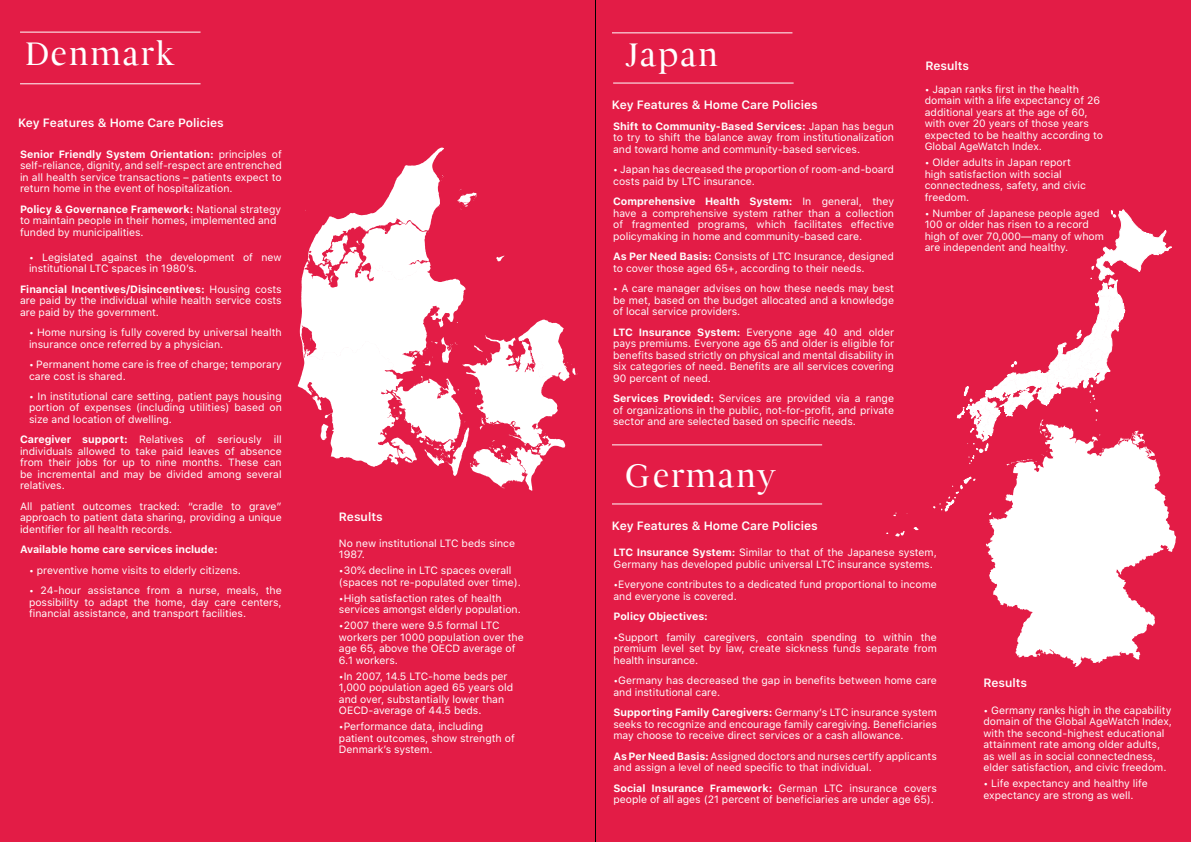
<style>
.page{position:relative;width:1191px;height:842px;background:#e31c46}
.page>*{position:absolute;margin:0;border:0;box-sizing:border-box;transform-origin:0 0}
.t1{font:36px "Novar";color:#fff}
.t2{font:600 12px "SF Pro Text";color:#fff}
.t3{font:10.5px/11.5px "SF Pro Text";color:#fff}
.t4{font:700 10.5px "SF Pro Text";color:#fff}
.s1{font-weight:700}
</style>
<div class="page">
<svg style="left:298px;top:148px;width:280px;height:343px"></svg>
<svg style="left:1018px;top:657px;width:122px;height:10px"></svg>
<svg style="left:886px;top:209px;width:291px;height:448px"></svg>
<hr style="left:20px;top:83px;width:180px;height:1px;background:#fff">
<hr style="left:20px;top:32px;width:180px;height:1px;background:#fff">
<hr style="left:613px;top:83px;width:180px;height:1px;background:#fff">
<hr style="left:612px;top:504px;width:210px;height:1px;background:#fff">
<hr style="left:612px;top:32px;width:180px;height:1px;background:#fff">
<hr style="left:612px;top:444px;width:210px;height:1px;background:#fff">
<hr style="left:595px;top:0;width:1px;height:842px;background:#000">
<h1 class="t1" style="left:25px;top:33px;width:150px">Denmark</h1>
<p class="t2" style="left:18px;top:116px;width:207px">Key Features &amp; Home Care Policies</p>
<p class="t3" style="left:20px;top:148px;width:263px;text-align:justify"><span class="s1">Senior Friendly System Orientation:</span> principles of self-reliance, dignity, and self-respect are entrenched in all health service transactions – patients expect to return home in the event of hospitalization.</p>
<p class="t3" style="left:20px;top:203px;width:262px"><span class="s1">Policy &amp; Governance Framework:</span> National strategy to maintain people in their homes, implemented and funded by municipalities.</p>
<p class="t3" style="left:29px;top:251px;width:254px">• Legislated against the development of new institutional LTC spaces in 1980’s.</p>
<p class="t3" style="left:20px;top:283px;width:263px;text-align:justify"><span class="s1">Financial Incentives/Disincentives:</span> Housing costs are paid by the individual while health service costs are paid by the government.</p>
<p class="t3" style="left:29px;top:327px;width:254px">• Home nursing is fully covered by universal health insurance once referred by a physician.</p>
<p class="t3" style="left:29px;top:359px;width:254px">• Permanent home care is free of charge; temporary care cost is shared.</p>
<p class="t3" style="left:29px;top:391px;width:254px;text-align:justify">• In institutional care setting, patient pays housing portion of expenses (including utilities) based on size and location of dwelling.</p>
<p class="t3" style="left:20px;top:434px;width:263px;text-align:justify"><span class="s1">Caregiver support:</span> Relatives of seriously ill individuals allowed to take paid leaves of absence from their jobs for up to nine months. These can be incremental and may be divided among several relatives.</p>
<p class="t3" style="left:20px;top:501px;width:263px;text-align:justify">All patient outcomes tracked: “cradle to grave” approach to patient data sharing, providing a unique identifier for all health records.</p>
<p class="t4" style="left:20px;top:544px;width:199px">Available home care services include:</p>
<p class="t3" style="left:29px;top:565px;width:213px">• preventive home visits to elderly citizens.</p>
<p class="t3" style="left:29px;top:585px;width:254px;text-align:justify">• 24-hour assistance from a nurse, meals, the possibility to adapt the home, day care centers, financial assistance, and transport facilities.</p>
<p class="t2" style="left:339px;top:509px;width:45px">Results</p>
<p class="t3" style="left:339px;top:537px;width:178px">No new institutional LTC beds since<br>1987.</p>
<p class="t3" style="left:339px;top:565px;width:183px">•30% decline in LTC spaces overall (spaces not re-populated over time).</p>
<p class="t3" style="left:339px;top:592px;width:183px">•High satisfaction rates of health services amongst elderly population.</p>
<p class="t3" style="left:339px;top:620px;width:186px">•2007 there were 9.5 formal LTC workers per 1000 population over the age 65, above the OECD average of<br>6.1 workers.</p>
<p class="t3" style="left:339px;top:670px;width:176px">•In 2007, 14.5 LTC-home beds per<br>1,000 population aged 65 years old and over, substantially lower than<br>OECD-average of 44.5 beds.</p>
<p class="t3" style="left:339px;top:721px;width:177px">•Performance data, including patient outcomes, show strength of<br>Denmark’s system.</p>
<h1 class="t1" style="left:625px;top:34px;width:95px">Japan</h1>
<p class="t2" style="left:612px;top:98px;width:207px">Key Features &amp; Home Care Policies</p>
<p class="t3" style="left:613px;top:120px;width:282px;text-align:justify"><span class="s1">Shift to Community-Based Services:</span> Japan has begun to try to shift the balance away from institutionalization and toward home and community-based services.</p>
<p class="t3" style="left:613px;top:164px;width:282px">• Japan has decreased the proportion of room-and-board costs paid by LTC insurance.</p>
<p class="t3" style="left:613px;top:196px;width:282px;text-align:justify"><span class="s1">Comprehensive Health System:</span> In general, they have a comprehensive system rather than a collection of fragmented programs, which facilitates effective policymaking in home and community-based care.</p>
<p class="t3" style="left:613px;top:251px;width:282px"><span class="s1">As Per Need Basis:</span> Consists of LTC Insurance, designed to cover those aged 65+, according to their needs.</p>
<p class="t3" style="left:613px;top:283px;width:282px;text-align:justify">• A care manager advises on how these needs may best be met, based on the budget allocated and a knowledge of local service providers.</p>
<p class="t3" style="left:613px;top:326px;width:282px;text-align:justify"><span class="s1">LTC Insurance System:</span> Everyone age 40 and older pays premiums. Everyone age 65 and older is eligible for benefits based strictly on physical and mental disability in six categories of need. Benefits are all services covering 90 percent of need.</p>
<p class="t3" style="left:613px;top:393px;width:282px;text-align:justify"><span class="s1">Services Provided:</span> Services are provided via a range of organizations in the public, not-for-profit, and private sector and are selected based on specific needs.</p>
<h1 class="t1" style="left:624px;top:455px;width:151px">Germany</h1>
<p class="t2" style="left:612px;top:519px;width:207px">Key Features &amp; Home Care Policies</p>
<p class="t2" style="left:925px;top:58px;width:45px">Results</p>
<p class="t3" style="left:924px;top:83px;width:180px">• Japan ranks first in the health domain with a life expectancy of 26 additional years at the age of 60, with over 20 years of those years expected to be healthy according to<br>Global AgeWatch Index.</p>
<p class="t3" style="left:924px;top:157px;width:163px">• Older adults in Japan report high satisfaction with social connectedness, safety, and civic freedom.</p>
<p class="t3" style="left:924px;top:207px;width:181px">• Number of Japanese people aged<br>100 or older has risen to a record high of over 70,000—many of whom are independent and healthy.</p>
<p class="t3" style="left:613px;top:547px;width:325px"><span class="s1">LTC Insurance System:</span> Similar to that of the Japanese system,<br>Germany has developed public universal LTC insurance systems.</p>
<p class="t3" style="left:613px;top:579px;width:325px">•Everyone contributes to a dedicated fund proportional to income and everyone is covered.</p>
<p class="t4" style="left:613px;top:610px;width:96px">Policy Objectives:</p>
<p class="t3" style="left:613px;top:631px;width:325px;text-align:justify">•Support family caregivers, contain spending to within the premium level set by law, create sickness funds separate from health insurance.</p>
<p class="t3" style="left:613px;top:675px;width:325px">•Germany has decreased the gap in benefits between home care and institutional care.</p>
<p class="t3" style="left:613px;top:707px;width:325px;text-align:justify"><span class="s1">Supporting Family Caregivers:</span> Germany’s LTC insurance system seeks to recognize and encourage family caregiving. Beneficiaries may choose to receive direct services or a cash allowance.</p>
<p class="t3" style="left:613px;top:750px;width:325px"><span class="s1">As Per Need Basis:</span> Assigned doctors and nurses certify applicants and assign a level of need specific to that individual.</p>
<p class="t3" style="left:613px;top:782px;width:325px"><span class="s1">Social Insurance Framework:</span> German LTC insurance covers people of all ages (21 percent of beneficiaries are under age 65).</p>
<p class="t2" style="left:983px;top:675px;width:45px">Results</p>
<p class="t3" style="left:983px;top:704px;width:190px">• Germany ranks high in the capability domain of the Global AgeWatch Index, with the second-highest educational attainment rate among older adults, as well as in social connectedness, elder satisfaction, and civic freedom.</p>
<p class="t3" style="left:983px;top:778px;width:166px">• Life expectancy and healthy life expectancy are strong as well.</p>
</div>
